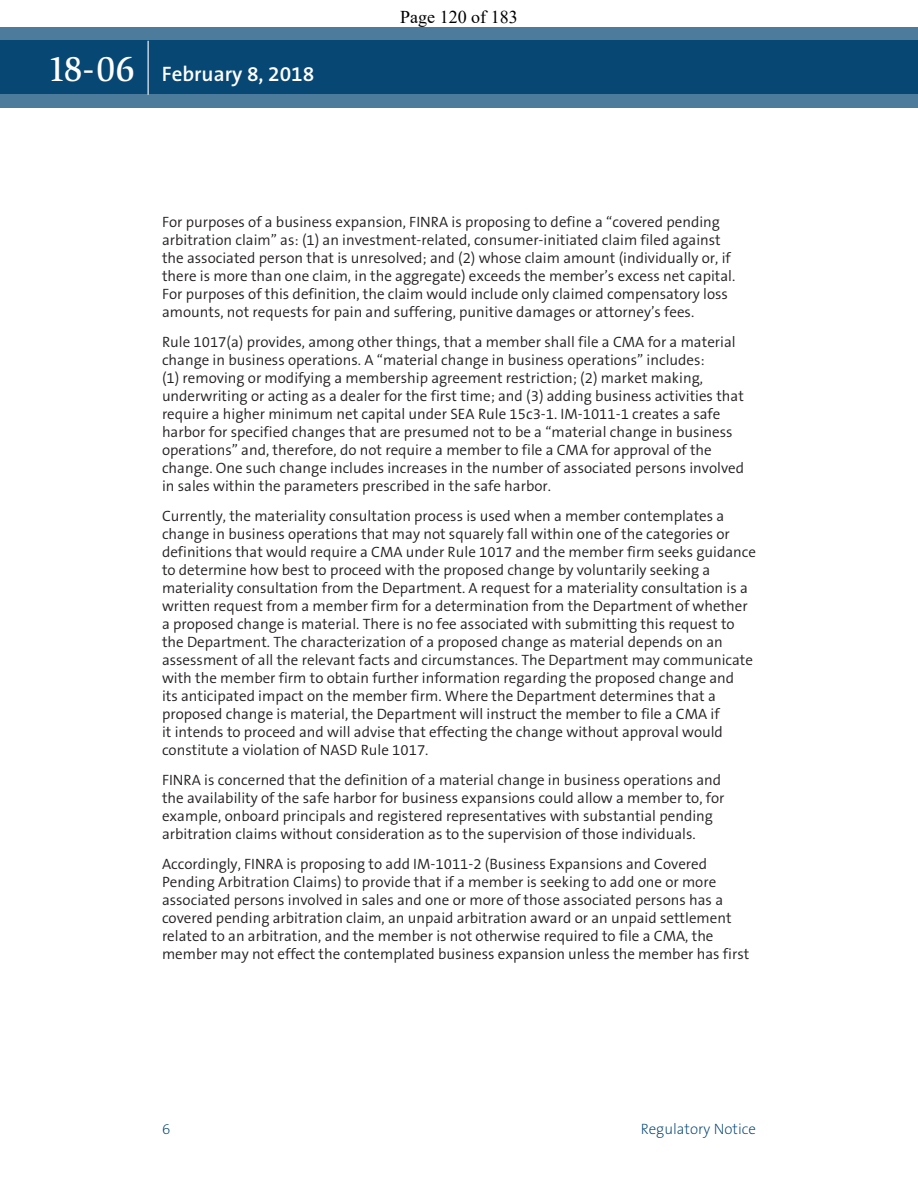
<style>
.page{position:relative;width:918px;height:1188px;background:#fff}
.page>*{position:absolute;margin:0;border:0;box-sizing:border-box;transform-origin:0 0}
.t1{font:600 21px "The Sans B6";color:#fff}
.t2{font:18px "Times New Roman";color:#000}
.t3{font:300 15px/18px "The Sans B4";color:#231f20}
.t4{font:200 15px "The Sans B2";color:#004270}
.s1{font-family:"Slimbach LT";font-weight:500;font-size:36px}
</style>
<div class="page">
<svg style="left:0;top:27px;width:918px;height:81px;background:#1e5881"></svg>
<hr style="left:148px;top:41px;width:1px;height:54px;background:#fff">
<h1 class="t1" style="left:47px;top:63px;width:269px"><span class="s1">18-06</span> February 8, 2018</h1>
<p class="t2" style="left:400px;top:4px;width:119px">Page 120 of 183</p>
<p class="t3" style="left:162px;top:213px;width:575px">For purposes of a business expansion, FINRA is proposing to define a “covered pending arbitration claim” as: (1) an investment-related, consumer-initiated claim filed against the associated person that is unresolved; and (2) whose claim amount (individually or, if there is more than one claim, in the aggregate) exceeds the member’s excess net capital.<br>For purposes of this definition, the claim would include only claimed compensatory loss amounts, not requests for pain and suffering, punitive damages or attorney’s fees.</p>
<p class="t3" style="left:162px;top:333px;width:584px">Rule 1017(a) provides, among other things, that a member shall file a CMA for a material change in business operations. A “material change in business operations” includes:<br>(1) removing or modifying a membership agreement restriction; (2) market making, underwriting or acting as a dealer for the first time; and (3) adding business activities that require a higher minimum net capital under SEA Rule 15c3-1. IM-1011-1 creates a safe harbor for specified changes that are presumed not to be a “material change in business operations” and, therefore, do not require a member to file a CMA for approval of the change. One such change includes increases in the number of associated persons involved in sales within the parameters prescribed in the safe harbor.</p>
<p class="t3" style="left:162px;top:507px;width:596px">Currently, the materiality consultation process is used when a member contemplates a change in business operations that may not squarely fall within one of the categories or definitions that would require a CMA under Rule 1017 and the member firm seeks guidance to determine how best to proceed with the proposed change by voluntarily seeking a materiality consultation from the Department. A request for a materiality consultation is a written request from a member firm for a determination from the Department of whether a proposed change is material. There is no fee associated with submitting this request to the Department. The characterization of a proposed change as material depends on an assessment of all the relevant facts and circumstances. The Department may communicate with the member firm to obtain further information regarding the proposed change and<br>its anticipated impact on the member firm. Where the Department determines that a proposed change is material, the Department will instruct the member to file a CMA if<br>it intends to proceed and will advise that effecting the change without approval would constitute a violation of NASD Rule 1017.</p>
<p class="t3" style="left:162px;top:771px;width:564px">FINRA is concerned that the definition of a material change in business operations and the availability of the safe harbor for business expansions could allow a member to, for example, onboard principals and registered representatives with substantial pending arbitration claims without consideration as to the supervision of those individuals.</p>
<p class="t3" style="left:162px;top:855px;width:589px">Accordingly, FINRA is proposing to add IM-1011-2 (Business Expansions and Covered Pending Arbitration Claims) to provide that if a member is seeking to add one or more associated persons involved in sales and one or more of those associated persons has a covered pending arbitration claim, an unpaid arbitration award or an unpaid settlement related to an arbitration, and the member is not otherwise required to file a CMA, the member may not effect the contemplated business expansion unless the member has first</p>
<p class="t4" style="left:162px;top:1121px;width:10px">6</p>
<p class="t4" style="left:641px;top:1121px;width:117px">Regulatory Notice</p>
</div>
